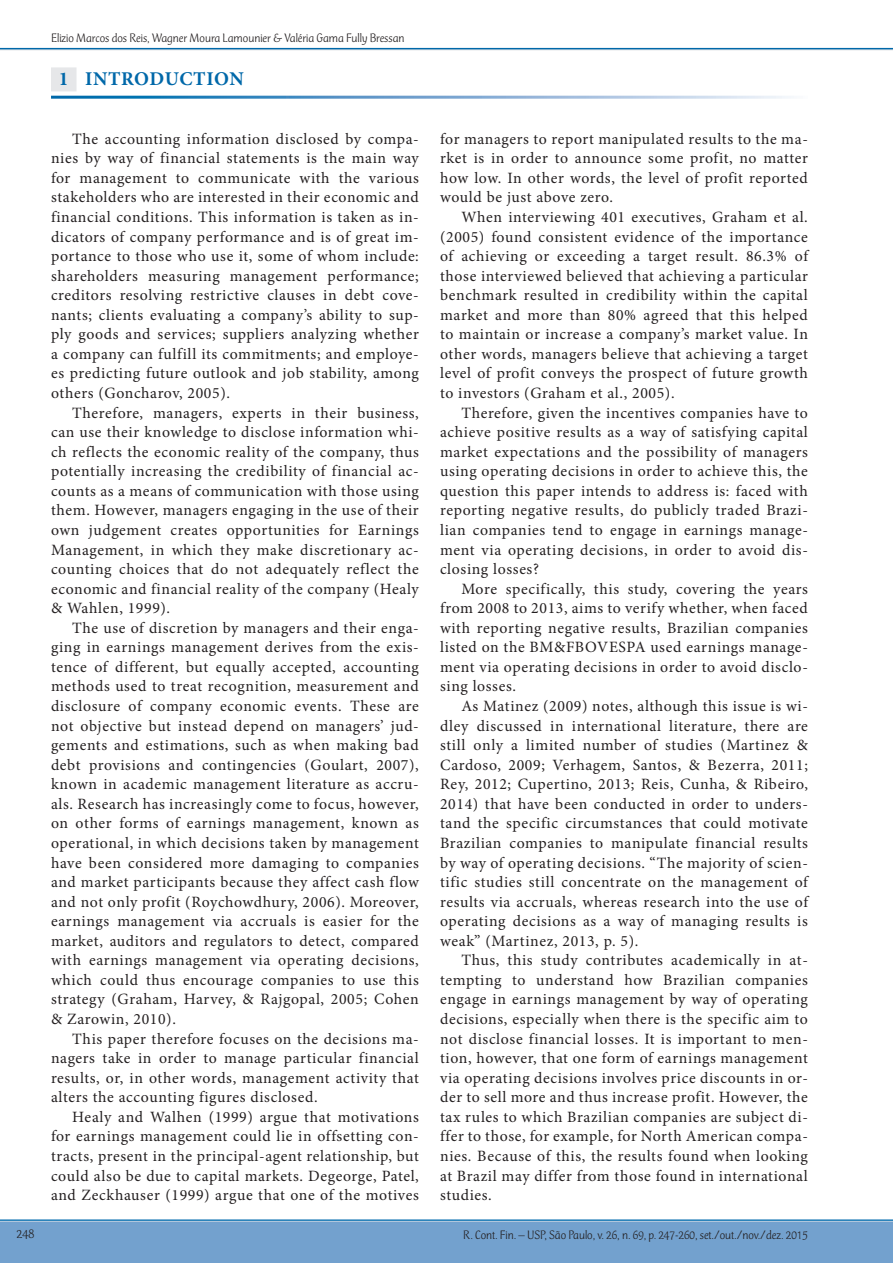
<style>
.page{position:relative;width:893px;height:1263px;background:#fff}
.page>*{position:absolute;margin:0;border:0;box-sizing:border-box;transform-origin:0 0}
._02-Sub-Peso_1{font:700 19.5px "Minion Pro";letter-spacing:.03em;color:#0068a9}
._02-Text-miolo{font:15.75px/19.5px "Minion Pro";letter-spacing:.04em;color:#231f20;text-align:justify}
.t1{font:300 13.5px "CT Mercurius Std";color:#231f20}
._00-Pag-Mestra_-_Dir{font:300 12.75px "CT Mercurius Std";color:#231f20}
</style>
<div class="page">
<hr style="left:0;top:49px;width:893px;height:1px;background:#e6e7e9">
<hr style="left:0;top:48px;width:893px;height:1px;background:#0068a9">
<div style="left:0;top:1221px;width:893px;height:42px;background:#73a1ce"></div>
<hr style="left:0;top:1219px;width:893px;height:2px;background:#1c7bb7">
<div style="left:51px;top:67px;width:26px;height:24px;background:#e6e7e9"></div>
<p class="_00-Pag-Mestra_-_Dir" style="left:51px;top:32px;width:355px">Elizio Marcos dos Reis, Wagner Moura Lamounier &amp; Valéria Gama Fully Bressan</p>
<p class="_02-Sub-Peso_1" style="left:59px;top:65px;width:187px">1 INTRODUCTION</p>
<p class="_02-Text-miolo" style="left:51px;top:129px;width:369px;text-indent:21px">The accounting information disclosed by compa&shy;nies by way of financial statements is the main way for management to communicate with the various stakeholders who are interested in their economic and financial conditions. This information is taken as in&shy;dicators of company performance and is of great im&shy;portance to those who use it, some of whom include: shareholders measuring management performance; creditors resolving restrictive clauses in debt cove&shy;nants; clients evaluating a company’s ability to sup&shy;ply goods and services; suppliers analyzing whether a company can fulfill its commitments; and employe&shy;es predicting future outlook and job stability, among others (Goncharov, 2005).</p>
<p class="_02-Text-miolo" style="left:51px;top:403px;width:369px;text-indent:21px">Therefore, managers, experts in their business, can use their knowledge to disclose information whi&shy;ch reflects the economic reality of the company, thus potentially increasing the credibility of financial ac&shy;counts as a means of communication with those using them. However, managers engaging in the use of their own judgement creates opportunities for Earnings Management, in which they make discretionary ac&shy;counting choices that do not adequately reflect the economic and financial reality of the company (Healy &amp; Wahlen, 1999).</p>
<p class="_02-Text-miolo" style="left:51px;top:618px;width:369px;text-indent:21px">The use of discretion by managers and their enga&shy;ging in earnings management derives from the exis&shy;tence of different, but equally accepted, accounting methods used to treat recognition, measurement and disclosure of company economic events. These are not objective but instead depend on managers’ jud&shy;gements and estimations, such as when making bad debt provisions and contingencies (Goulart, 2007), known in academic management literature as accru&shy;als. Research has increasingly come to focus, however, on other forms of earnings management, known as operational, in which decisions taken by management have been considered more damaging to companies and market participants because they affect cash flow and not only profit (Roychowdhury, 2006). Moreover, earnings management via accruals is easier for the market, auditors and regulators to detect, compared with earnings management via operating decisions, which could thus encourage companies to use this strategy (Graham, Harvey, &amp; Rajgopal, 2005; Cohen &amp; Zarowin, 2010).</p>
<p class="_02-Text-miolo" style="left:51px;top:1029px;width:369px;text-indent:21px">This paper therefore focuses on the decisions ma&shy;nagers take in order to manage particular financial results, or, in other words, management activity that alters the accounting figures disclosed.</p>
<p class="_02-Text-miolo" style="left:51px;top:1107px;width:369px;text-indent:21px">Healy and Walhen (1999) argue that motivations for earnings management could lie in offsetting con&shy;tracts, present in the principal-agent relationship, but could also be due to capital markets. Degeorge, Patel, and Zeckhauser (1999) argue that one of the motives</p>
<p class="_02-Text-miolo" style="left:440px;top:129px;width:369px">for managers to report manipulated results to the ma&shy;rket is in order to announce some profit, no matter how low. In other words, the level of profit reported would be just above zero.</p>
<p class="_02-Text-miolo" style="left:440px;top:207px;width:369px;text-indent:21px">When interviewing 401 executives, Graham et al. (2005) found consistent evidence of the importance of achieving or exceeding a target result. 86.3% of those interviewed believed that achieving a particular benchmark resulted in credibility within the capital market and more than 80% agreed that this helped to maintain or increase a company’s market value. In other words, managers believe that achieving a target level of profit conveys the prospect of future growth to investors (Graham et al., 2005).</p>
<p class="_02-Text-miolo" style="left:440px;top:403px;width:369px;text-indent:21px">Therefore, given the incentives companies have to achieve positive results as a way of satisfying capital market expectations and the possibility of managers using operating decisions in order to achieve this, the question this paper intends to address is: faced with reporting negative results, do publicly traded Brazi&shy;lian companies tend to engage in earnings manage&shy;ment via operating decisions, in order to avoid dis&shy;closing losses?</p>
<p class="_02-Text-miolo" style="left:440px;top:579px;width:369px;text-indent:21px">More specifically, this study, covering the years from 2008 to 2013, aims to verify whether, when faced with reporting negative results, Brazilian companies listed on the BM&amp;FBOVESPA used earnings manage&shy;ment via operating decisions in order to avoid disclo&shy;sing losses.</p>
<p class="_02-Text-miolo" style="left:440px;top:696px;width:369px;text-indent:21px">As Matinez (2009) notes, although this issue is wi&shy;dley discussed in international literature, there are still only a limited number of studies (Martinez &amp; Cardoso, 2009; Verhagem, Santos, &amp; Bezerra, 2011; Rey, 2012; Cupertino, 2013; Reis, Cunha, &amp; Ribeiro, 2014) that have been conducted in order to unders&shy;tand the specific circumstances that could motivate Brazilian companies to manipulate financial results by way of operating decisions. “The majority of scien&shy;tific studies still concentrate on the management of results via accruals, whereas research into the use of operating decisions as a way of managing results is weak” (Martinez, 2013, p. 5).</p>
<p class="_02-Text-miolo" style="left:440px;top:950px;width:369px;text-indent:21px">Thus, this study contributes academically in at&shy;tempting to understand how Brazilian companies engage in earnings management by way of operating decisions, especially when there is the specific aim to not disclose financial losses. It is important to men&shy;tion, however, that one form of earnings management via operating decisions involves price discounts in or&shy;der to sell more and thus increase profit. However, the tax rules to which Brazilian companies are subject di&shy;ffer to those, for example, for North American compa&shy;nies. Because of this, the results found when looking at Brazil may differ from those found in international studies.</p>
<p class="t1" style="left:17px;top:1227px;width:19px">248</p>
<p class="_00-Pag-Mestra_-_Dir" style="left:463px;top:1228px;width:346px">R. Cont. Fin. – USP, São Paulo, v. 26, n. 69, p. 247-260, set./out./nov./dez. 2015</p>
</div>
